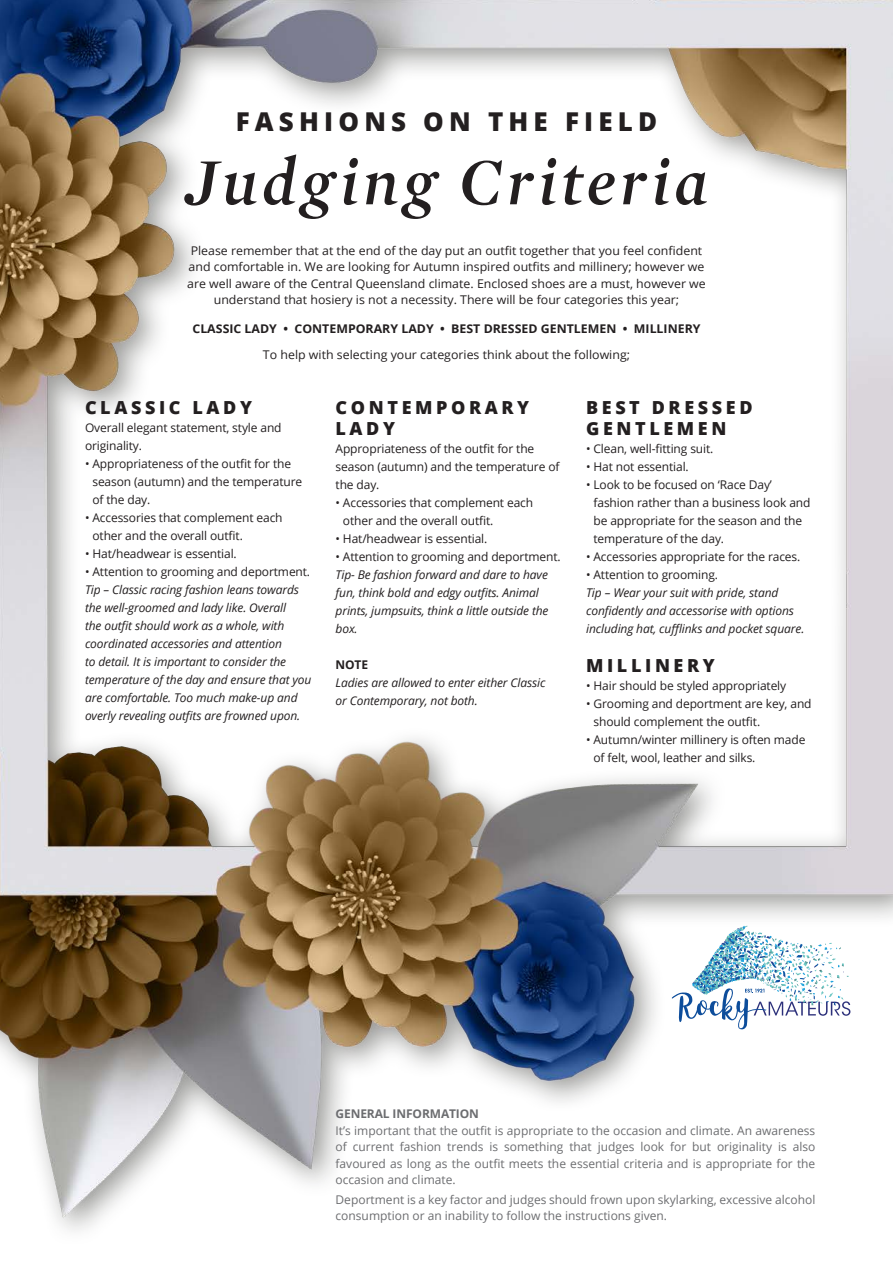
<style>
.page{position:relative;width:893px;height:1263px;background:#fff}
.page>*{position:absolute;margin:0;border:0;box-sizing:border-box;transform-origin:0 0}
.t1{font:italic 600 67.05px "Mercury Display";letter-spacing:.07em;color:#231f20}
.t2{font:800 25.95px "Open Sans";letter-spacing:.2em;color:#231f20}
.t3{font:800 18px/21px "Open Sans";letter-spacing:.2em;color:#231f20}
.t4{font:12px/18px "Open Sans";letter-spacing:-.01em;color:#231f20}
.t5{font:italic 12px/18px "Open Sans";letter-spacing:-.01em;color:#231f20}
.t6{font:12px/16.5px "Open Sans";color:#6c6d70;text-align:justify}
.t7{font:700 12px "Open Sans";color:#231f20}
.t8{font:700 12px "Open Sans";letter-spacing:-.01em;color:#6c6d70}
</style>
<div class="page">
<img style="left:0;top:0;width:893px;height:1231px">
<img style="left:672px;top:926px;width:178px;height:103px">
<p class="t2" style="left:236px;top:102px;width:423px">FASHIONS ON THE FIELD</p>
<p class="t1" style="left:185px;top:143px;width:524px">Judging Criteria</p>
<p class="t4" style="left:187px;top:242px;width:520px;line-height:16.5px;text-align:center">Please remember that at the end of the day put an outfit together that you feel confident and comfortable in. We are looking for Autumn inspired outfits and millinery; however we are well aware of the Central Queensland climate. Enclosed shoes are a must, however we understand that hosiery is not a necessity. There will be four categories this year;</p>
<p class="t7" style="left:192px;top:320px;width:510px">CLASSIC LADY • CONTEMPORARY LADY • BEST DRESSED GENTLEMEN • MILLINERY</p>
<p class="t4" style="left:263px;top:345px;width:369px">To help with selecting your categories think about the following;</p>
<p class="t3" style="left:85px;top:396px;width:168px">CLASSIC LADY</p>
<p class="t4" style="left:85px;top:418px;width:198px">Overall elegant statement, style and originality.</p>
<p class="t4" style="left:92px;top:454px;width:211px;text-indent:-7px">• Appropriateness of the outfit for the season (autumn) and the temperature of the day.</p>
<p class="t4" style="left:92px;top:508px;width:192px;text-indent:-7px">• Accessories that complement each other and the overall outfit.</p>
<p class="t4" style="left:85px;top:544px;width:153px">• Hat/headwear is essential.</p>
<p class="t4" style="left:85px;top:562px;width:227px">• Attention to grooming and deportment.</p>
<p class="t5" style="left:85px;top:580px;width:228px">Tip – Classic racing fashion leans towards the well-groomed and lady like. Overall<br>the outfit should work as a whole, with coordinated accessories and attention<br>to detail. It is important to consider the temperature of the day and ensure that you are comfortable. Too much make-up and overly revealing outfits are frowned upon.</p>
<p class="t3" style="left:336px;top:396px;width:195px">CONTEMPORARY<br>LADY</p>
<p class="t4" style="left:336px;top:439px;width:225px">Appropriateness of the outfit for the season (autumn) and the temperature of the day.</p>
<p class="t4" style="left:343px;top:493px;width:192px;text-indent:-7px">• Accessories that complement each other and the overall outfit.</p>
<p class="t4" style="left:336px;top:529px;width:153px">• Hat/headwear is essential.</p>
<p class="t4" style="left:336px;top:547px;width:227px">• Attention to grooming and deportment.</p>
<p class="t5" style="left:336px;top:565px;width:214px">Tip- Be fashion forward and dare to have fun, think bold and edgy outfits. Animal prints, jumpsuits, think a little outside the box.</p>
<p class="t7" style="left:336px;top:656px;width:34px">NOTE</p>
<p class="t5" style="left:336px;top:673px;width:211px">Ladies are allowed to enter either Classic or Contemporary, not both.</p>
<p class="t3" style="left:586px;top:396px;width:168px">BEST DRESSED<br>GENTLEMEN</p>
<p class="t4" style="left:586px;top:439px;width:129px">• Clean, well-fitting suit.</p>
<p class="t4" style="left:586px;top:457px;width:104px">• Hat not essential.</p>
<p class="t4" style="left:593px;top:475px;width:219px;text-indent:-7px">• Look to be focused on ‘Race Day’ fashion rather than a business look and be appropriate for the season and the temperature of the day.</p>
<p class="t4" style="left:586px;top:547px;width:216px">• Accessories appropriate for the races.</p>
<p class="t4" style="left:586px;top:565px;width:133px">• Attention to grooming.</p>
<p class="t5" style="left:586px;top:583px;width:220px">Tip – Wear your suit with pride, stand confidently and accessorise with options including hat, cufflinks and pocket square.</p>
<p class="t3" style="left:586px;top:654px;width:130px">MILLINERY</p>
<p class="t4" style="left:586px;top:676px;width:202px">• Hair should be styled appropriately</p>
<p class="t4" style="left:593px;top:694px;width:220px;text-indent:-7px">• Grooming and deportment are key, and should complement the outfit.</p>
<p class="t4" style="left:593px;top:730px;width:213px;text-indent:-7px">• Autumn/winter millinery is often made of felt, wool, leather and silks.</p>
<p class="t8" style="left:336px;top:1105px;width:145px">GENERAL INFORMATION</p>
<p class="t6" style="left:336px;top:1122px;width:481px">It’s important that the outfit is appropriate to the occasion and climate. An awareness of current fashion trends is something that judges look for but originality is also favoured as long as the outfit meets the essential criteria and is appropriate for the occasion and climate.</p>
<p class="t6" style="left:336px;top:1191px;width:481px">Deportment is a key factor and judges should frown upon skylarking, excessive alcohol consumption or an inability to follow the instructions given.</p>
</div>
